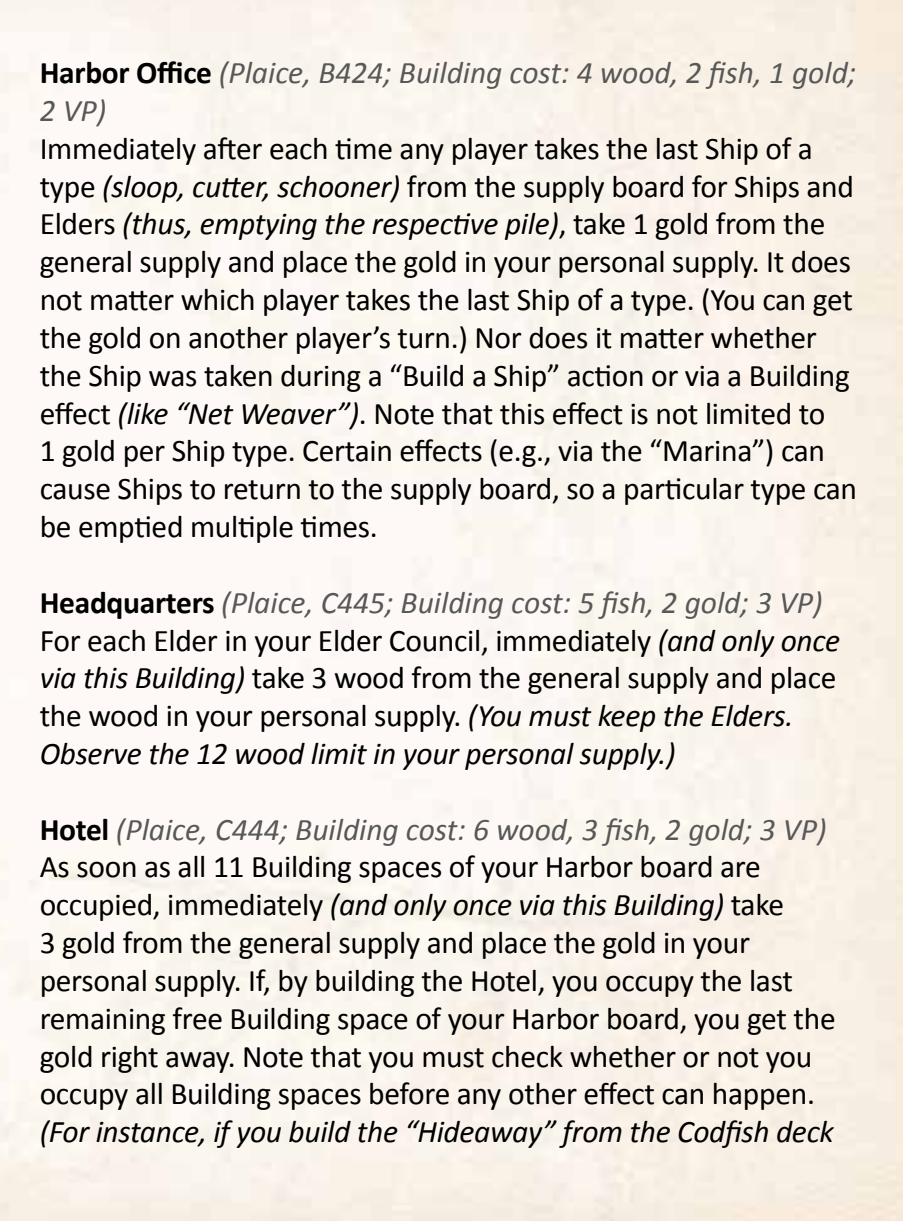
<style>
.page{position:relative;width:903px;height:1221px;background:#fff}
.page>*{position:absolute;margin:0;border:0;box-sizing:border-box;transform-origin:0 0}
.t1{font:31.5px/37.8px "Calibri";letter-spacing:-.01em;color:#000}
.t2{font:italic 31.5px/37.8px "Calibri";color:#575857}
.t3{font:italic 31.5px "Calibri";letter-spacing:-.01em;color:#000}
.s1{font-weight:700;font-style:normal;color:#000}
.s2{font-style:italic}
.s3{font-weight:700}
.s4{font-style:italic;color:#575857}
</style>
<div class="page">
<p class="t2" style="left:40px;top:53px;width:818px"><span class="s1">Harbor Office</span> (Plaice, B424; Building cost: 4 wood, 2 fish, 1 gold;<br>2 VP)</p>
<p class="t1" style="left:40px;top:130px;width:819px">Immediately after each time any player takes the last Ship of a type <span class="s2">(sloop, cutter, schooner)</span> from the supply board for Ships and Elders <span class="s2">(thus, emptying the respective pile)</span>, take 1 gold from the general supply and place the gold in your personal supply. It does not matter which player takes the last Ship of a type. (You can get the gold on another player’s turn.) Nor does it matter whether the Ship was taken during a “Build a Ship” action or via a Building effect <span class="s2">(like “Net Weaver”)</span>. Note that this effect is not limited to<br>1 gold per Ship type. Certain effects (e.g., via the “Marina”) can cause Ships to return to the supply board, so a particular type can be emptied multiple times.</p>
<p class="t1" style="left:40px;top:583px;width:802px"><span class="s3">Headquarters</span> <span class="s4">(Plaice, C445; Building cost: 5 fish, 2 gold; 3 VP)<br></span>For each Elder in your Elder Council, immediately <span class="s2">(and only once via this Building)</span> take 3 wood from the general supply and place the wood in your personal supply. <span class="s2">(You must keep the Elders.<br>Observe the 12 wood limit in your personal supply.)</span></p>
<p class="t1" style="left:40px;top:810px;width:797px"><span class="s3">Hotel</span> <span class="s4">(Plaice, C444; Building cost: 6 wood, 3 fish, 2 gold; 3 VP)<br></span>As soon as all 11 Building spaces of your Harbor board are occupied, immediately <span class="s2">(and only once via this Building)</span> take<br>3 gold from the general supply and place the gold in your personal supply. If, by building the Hotel, you occupy the last remaining free Building space of your Harbor board, you get the gold right away. Note that you must check whether or not you occupy all Building spaces before any other effect can happen.</p>
<p class="t3" style="left:40px;top:1110px;width:796px">(For instance, if you build the “Hideaway” from the Codfish deck</p>
</div>
